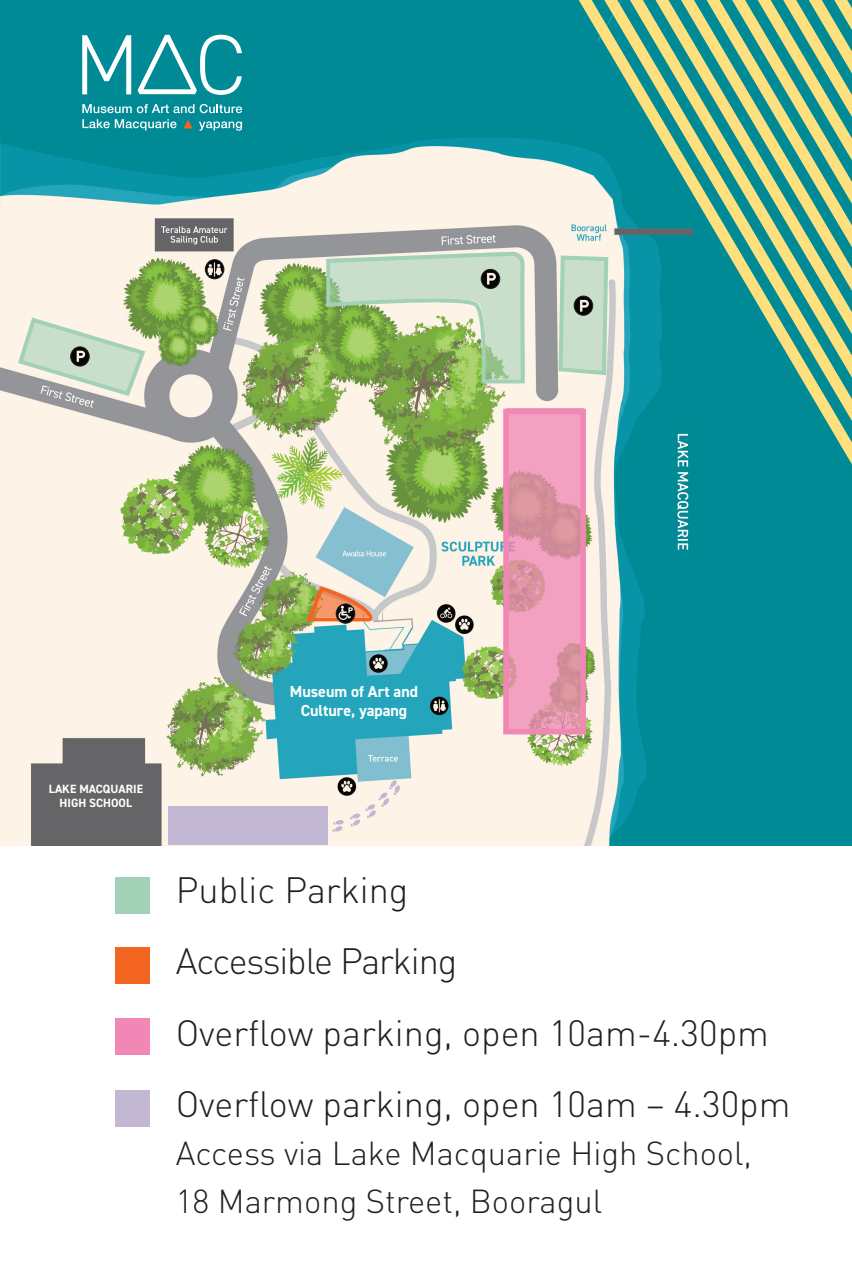
<style>
.page{position:relative;width:852px;height:1278px;background:#fff}
.page>*{position:absolute;margin:0;border:0;box-sizing:border-box;transform-origin:0 0}
.t1{font:300 36.15px "DIN";color:#231f20}
.t2{font:300 36.15px "DIN";letter-spacing:-.03em;color:#231f20}
.t3{font:300 32.8px/47.9px "DIN";color:#231f20}
.t4{font:700 16px/19.2px "DIN2014";color:#fff;text-align:center}
.t5{font:700 12px/14.4px "DIN2014";color:#fff;text-align:center}
</style>
<div class="page">
<div style="left:0;top:0;width:852px;height:844px;background:#008a95"></div>
<img style="left:0;top:138px;width:738px;height:707px">
<div style="left:115px;top:876px;width:34px;height:37px;background:#a3d1b8"></div>
<div style="left:115px;top:1089px;width:34px;height:37px;background:#c2b8d4"></div>
<div style="left:115px;top:1017px;width:34px;height:37px;background:#f087b5"></div>
<div style="left:115px;top:947px;width:34px;height:36px;background:#f36421"></div>
<svg style="left:305px;top:583px;width:73px;height:54px;background:#c6b89c"></svg>
<svg style="left:324px;top:252px;width:203px;height:133px;background:#aeca99"></svg>
<svg style="left:82px;top:35px;width:49px;height:59px"></svg>
<svg style="left:138px;top:35px;width:104px;height:60px"></svg>
<svg style="left:82px;top:104px;width:112px;height:9px"></svg>
<svg style="left:200px;top:104px;width:42px;height:9px"></svg>
<svg style="left:82px;top:119px;width:95px;height:11px"></svg>
<svg style="left:199px;top:121px;width:43px;height:10px"></svg>
<svg style="left:184px;top:120px;width:8px;height:8px"></svg>
<div style="left:168px;top:806px;width:159px;height:38px;background:#c2b8d4"></div>
<div style="left:71px;top:772px;width:58px;height:50px;background:#656568"></div>
<svg style="left:332px;top:819px;width:12px;height:12px"></svg>
<svg style="left:350px;top:780px;width:50px;height:46px;background:#eee5dd"></svg>
<div style="left:288px;top:686px;width:126px;height:41px;background:#24a5bc"></div>
<div style="left:390px;top:186px;width:32px;height:29px;background:#fdf3e6"></div>
<div style="left:118px;top:342px;width:33px;height:29px;background:#fdf3e6"></div>
<svg style="left:15px;top:315px;width:133px;height:83px;background:#ced9c8"></svg>
<svg style="left:556px;top:0;width:296px;height:473px"></svg>
<img style="left:205px;top:259px;width:19px;height:20px">
<div style="left:205px;top:259px;width:19px;height:20px;border:1px solid #231f20;border-radius:50%"></div>
<img style="left:71px;top:347px;width:18px;height:19px">
<div style="left:71px;top:347px;width:18px;height:19px;border:1px solid #231f20;border-radius:50%"></div>
<img style="left:336px;top:603px;width:19px;height:20px">
<div style="left:336px;top:603px;width:19px;height:20px;border:1px solid #231f20;border-radius:50%"></div>
<img style="left:481px;top:269px;width:19px;height:19px">
<div style="left:481px;top:269px;width:19px;height:19px;border:1px solid #231f20;border-radius:50%"></div>
<img style="left:574px;top:296px;width:19px;height:19px">
<div style="left:574px;top:296px;width:19px;height:19px;border:1px solid #231f20;border-radius:50%"></div>
<svg style="left:510px;top:415px;width:69px;height:312px;background:#e79ab2"></svg>
<div style="left:503px;top:408px;width:83px;height:326px;border:6px solid #f087b5"></div>
<p class="t5" style="left:49px;top:780px;width:96px">LAKE MACQUARIE<br>HIGH SCHOOL</p>
<p class="t4" style="left:290px;top:681px;width:130px">Museum of Art and<br>Culture, yapang</p>
<p class="t1" style="left:176px;top:867px;width:234px">Public Parking</p>
<p class="t2" style="left:176px;top:938px;width:283px">Accessible Parking</p>
<p class="t1" style="left:176px;top:1010px;width:595px">Overflow parking, open 10am-4.30pm</p>
<p class="t1" style="left:176px;top:1081px;width:616px">Overflow parking, open 10am – 4.30pm</p>
<p class="t3" style="left:176px;top:1128px;width:578px">Access via Lake Macquarie High School,<br>18 Marmong Street, Booragul</p>
</div>
